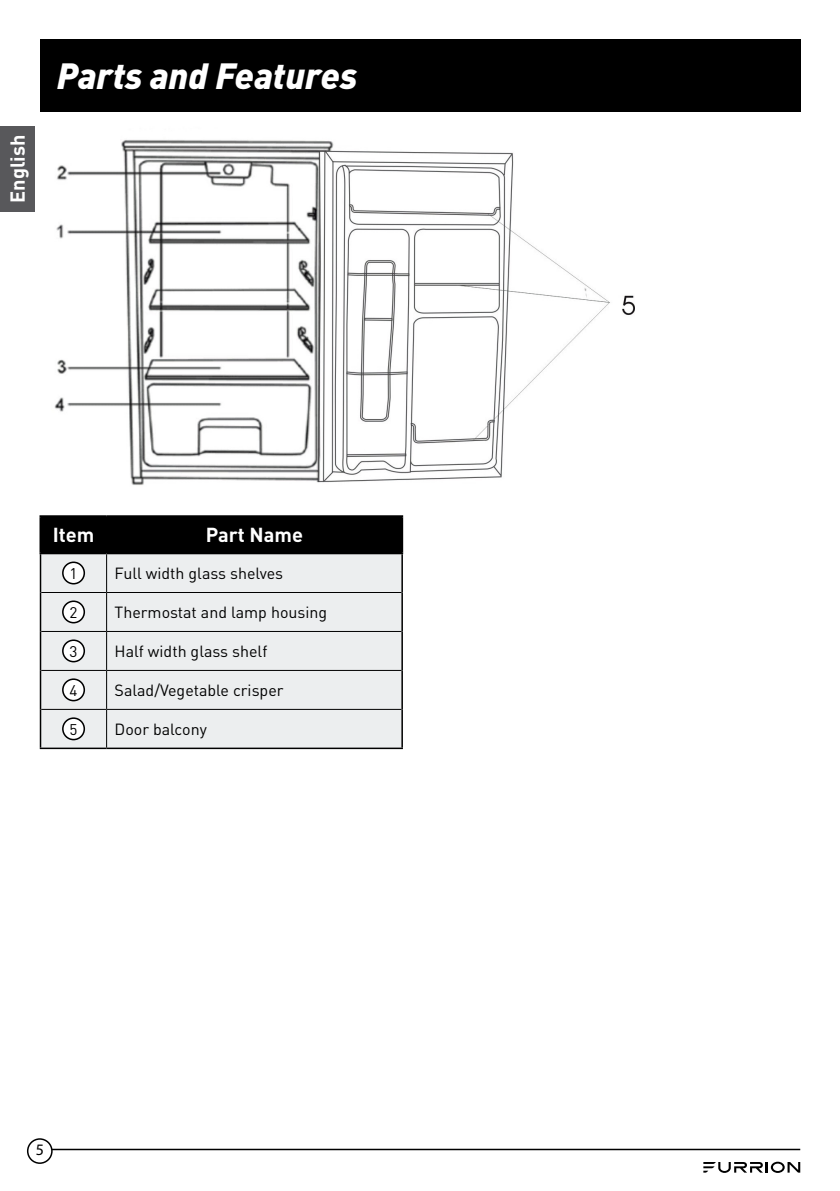
<style>
.page{position:relative;width:840px;height:1191px;background:#fff}
.page>*{position:absolute;margin:0;border:0;box-sizing:border-box;transform-origin:0 0}
.t1{font:italic 900 36px "DIN";color:#fff}
.t2{font:700 20px "DIN Pro";color:#fff}
.t3{font:16px "DIN Pro";color:#000}
.t4{font:16px "Myriad Pro";color:#000}
.t5{font:15.2px "DIN Pro";color:#000}
</style>
<div class="page">
<hr style="left:40px;top:1148px;width:759px;height:2px;background:#000">
<svg style="left:703px;top:1161px;width:96px;height:11px"></svg>
<div style="left:28px;top:1139px;width:24px;height:24px;background:#fff;border-radius:50%"></div>
<div style="left:27px;top:1138px;width:26px;height:25px;border:2px solid #000;border-radius:50%"></div>
<div style="left:0;top:126px;width:34px;height:85px;background:#58585b"></div>
<div style="left:40px;top:40px;width:759px;height:72px;background:#000"></div>
<div style="left:41px;top:517px;width:360px;height:35px;background:#000"></div>
<div style="left:41px;top:554px;width:360px;height:193px;background:#eceeef"></div>
<hr style="left:39px;top:515px;width:67px;height:2px;background:#000">
<hr style="left:39px;top:517px;width:2px;height:35px;background:#000">
<hr style="left:106px;top:515px;width:297px;height:2px;background:#000">
<hr style="left:401px;top:517px;width:2px;height:35px;background:#000">
<hr style="left:39px;top:552px;width:67px;height:2px;background:#000">
<hr style="left:106px;top:552px;width:297px;height:2px;background:#000">
<hr style="left:106px;top:517px;width:1px;height:35px;background:#000">
<hr style="left:40px;top:554px;width:1px;height:38px;background:#000">
<hr style="left:401px;top:554px;width:1px;height:38px;background:#000">
<hr style="left:40px;top:592px;width:1px;height:39px;background:#000">
<hr style="left:401px;top:592px;width:1px;height:39px;background:#000">
<hr style="left:40px;top:631px;width:1px;height:39px;background:#000">
<hr style="left:401px;top:631px;width:1px;height:39px;background:#000">
<hr style="left:40px;top:670px;width:1px;height:39px;background:#000">
<hr style="left:401px;top:670px;width:1px;height:39px;background:#000">
<hr style="left:40px;top:709px;width:1px;height:38px;background:#000">
<hr style="left:401px;top:709px;width:1px;height:38px;background:#000">
<hr style="left:40px;top:747px;width:66px;height:2px;background:#000">
<hr style="left:106px;top:747px;width:296px;height:2px;background:#000">
<hr style="left:106px;top:554px;width:1px;height:38px;background:#000">
<hr style="left:41px;top:592px;width:65px;height:1px;background:#000">
<hr style="left:106px;top:592px;width:295px;height:1px;background:#000">
<hr style="left:106px;top:593px;width:1px;height:38px;background:#000">
<hr style="left:41px;top:631px;width:65px;height:1px;background:#000">
<hr style="left:106px;top:631px;width:295px;height:1px;background:#000">
<hr style="left:106px;top:632px;width:1px;height:38px;background:#000">
<hr style="left:41px;top:670px;width:65px;height:1px;background:#000">
<hr style="left:106px;top:670px;width:295px;height:1px;background:#000">
<hr style="left:106px;top:671px;width:1px;height:38px;background:#000">
<hr style="left:41px;top:709px;width:65px;height:1px;background:#000">
<hr style="left:106px;top:709px;width:295px;height:1px;background:#000">
<hr style="left:106px;top:710px;width:1px;height:37px;background:#000">
<div style="left:63px;top:562px;width:21px;height:22px;background:#fff;border-radius:50%"></div>
<div style="left:62px;top:561px;width:23px;height:23px;border:2px solid #000;border-radius:50%"></div>
<div style="left:63px;top:601px;width:21px;height:21px;background:#fff;border-radius:50%"></div>
<div style="left:62px;top:600px;width:23px;height:23px;border:2px solid #000;border-radius:50%"></div>
<div style="left:63px;top:640px;width:21px;height:21px;background:#fff;border-radius:50%"></div>
<div style="left:62px;top:639px;width:23px;height:23px;border:2px solid #000;border-radius:50%"></div>
<div style="left:63px;top:679px;width:21px;height:21px;background:#fff;border-radius:50%"></div>
<div style="left:62px;top:678px;width:23px;height:23px;border:2px solid #000;border-radius:50%"></div>
<div style="left:63px;top:718px;width:21px;height:21px;background:#fff;border-radius:50%"></div>
<div style="left:62px;top:717px;width:23px;height:23px;border:2px solid #000;border-radius:50%"></div>
<img style="left:54px;top:140px;width:580px;height:345px">
<p class="t2" style="left:4px;top:203px;width:70px;rotate:-90deg">English</p>
<h1 class="t1" style="left:57px;top:52px;width:302px">Parts and Features</h1>
<p class="t2" style="left:53px;top:521px;width:43px">Item</p>
<p class="t2" style="left:206px;top:521px;width:99px">Part Name</p>
<p class="t5" style="left:69px;top:563px;width:9px">1</p>
<p class="t3" style="left:114px;top:562px;width:170px">Full width glass shelves</p>
<p class="t5" style="left:69px;top:602px;width:9px">2</p>
<p class="t3" style="left:114px;top:601px;width:214px">Thermostat and lamp housing</p>
<p class="t5" style="left:69px;top:641px;width:9px">3</p>
<p class="t3" style="left:114px;top:640px;width:154px">Half width glass shelf</p>
<p class="t5" style="left:69px;top:680px;width:9px">4</p>
<p class="t3" style="left:114px;top:679px;width:170px">Salad/Vegetable crisper</p>
<p class="t5" style="left:69px;top:719px;width:9px">5</p>
<p class="t3" style="left:114px;top:718px;width:94px">Door balcony</p>
<p class="t4" style="left:36px;top:1139px;width:10px">5</p>
</div>
